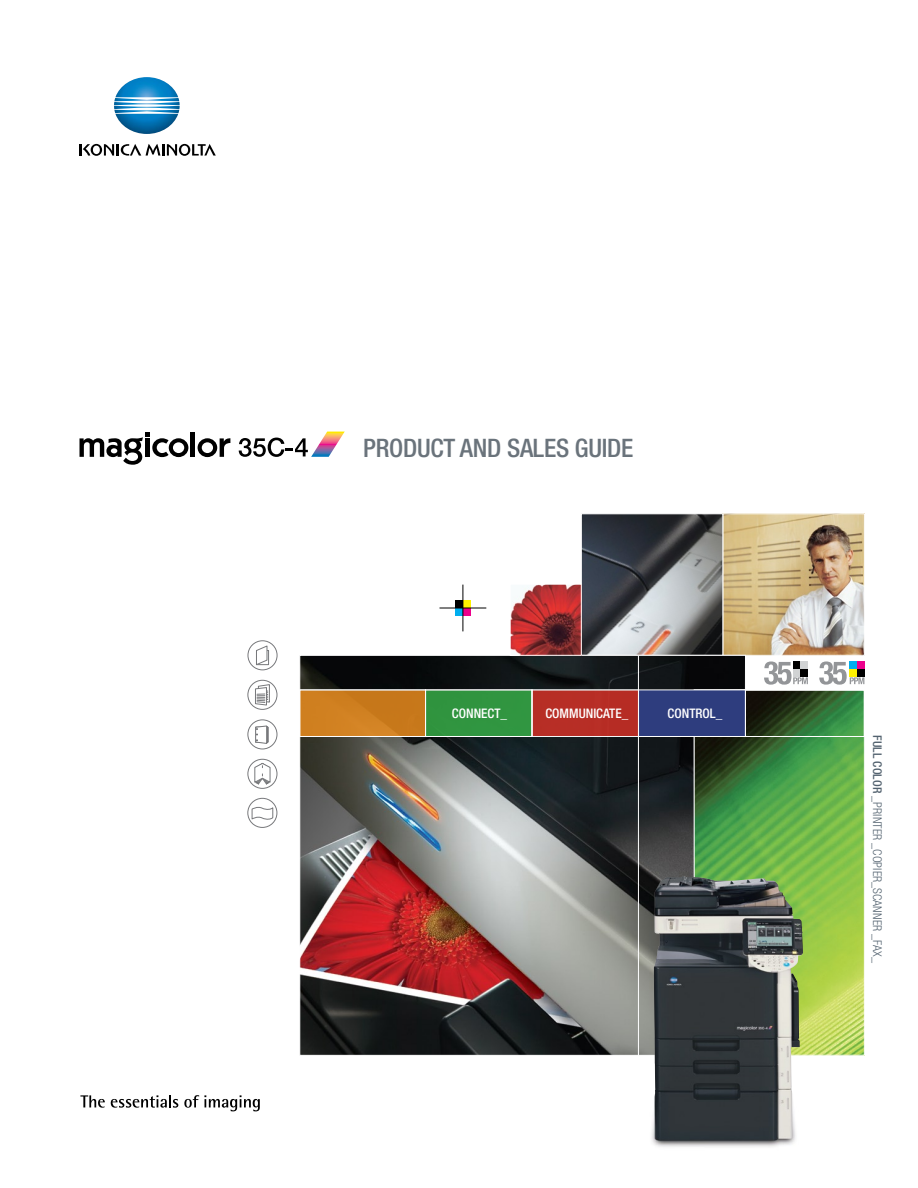
<style>
.page{position:relative;width:918px;height:1188px;background:#fff}
.page>*{position:absolute;margin:0;border:0;box-sizing:border-box;transform-origin:0 0}
.t1{font:500 condensed 25.5px "Helvetica Neue LT Std";letter-spacing:-.01em;color:#6a737b}
.t2{font:500 condensed 13.2px "Helvetica Neue";color:#fff}
.t3{font:300 condensed 12px "Helvetica Neue";letter-spacing:.005em;color:#53626f}
.s1{font-weight:500}
</style>
<div class="page">
<img style="left:583px;top:515px;width:280px;height:139px">
<div style="left:722px;top:513px;width:143px;height:143px;border:1px solid #fff"></div>
<div style="left:581px;top:513px;width:142px;height:143px;border:1px solid #fff"></div>
<svg style="left:299px;top:655px;width:447px;height:401px;background:#645352"></svg>
<img style="left:696px;top:692px;width:167px;height:362px">
<div style="left:426px;top:690px;width:106px;height:46px;background:#309540"></div>
<div style="left:300px;top:690px;width:126px;height:46px;background:#ce7f1f"></div>
<div style="left:532px;top:690px;width:107px;height:46px;background:#b72e25"></div>
<div style="left:639px;top:690px;width:106px;height:46px;background:#2e3d7e"></div>
<div style="left:425px;top:690px;width:107px;height:47px;border:1px solid #fff"></div>
<div style="left:299px;top:690px;width:127px;height:47px;border:1px solid #fff"></div>
<div style="left:745px;top:690px;width:120px;height:47px;border:1px solid #fff"></div>
<div style="left:532px;top:690px;width:107px;height:47px;border:1px solid #fff"></div>
<div style="left:638px;top:690px;width:108px;height:47px;border:1px solid #fff"></div>
<svg style="left:80px;top:1095px;width:25px;height:13px"></svg>
<svg style="left:111px;top:1095px;width:67px;height:13px"></svg>
<svg style="left:184px;top:1095px;width:76px;height:16px"></svg>
<img style="left:114px;top:77px;width:66px;height:57px">
<svg style="left:80px;top:144px;width:136px;height:12px"></svg>
<div style="left:463px;top:600px;width:8px;height:8px;background:#fff200"></div>
<div style="left:455px;top:600px;width:8px;height:8px;background:#000"></div>
<div style="left:463px;top:608px;width:8px;height:8px;background:#ec008c"></div>
<div style="left:455px;top:608px;width:8px;height:8px;background:#00aeef"></div>
<hr style="left:463px;top:585px;width:1px;height:46px;background:#000">
<hr style="left:440px;top:608px;width:46px;height:1px;background:#000">
<hr style="left:638px;top:656px;width:1px;height:400px;background:#fff">
<img style="left:644px;top:876px;width:160px;height:271px">
<div style="left:248px;top:759px;width:29px;height:30px;border:1px solid #77787b;border-radius:50%"></div>
<svg style="left:254px;top:763px;width:17px;height:23px"></svg>
<div style="left:248px;top:720px;width:29px;height:29px;border:1px solid #77787b;border-radius:50%"></div>
<svg style="left:255px;top:725px;width:13px;height:19px"></svg>
<div style="left:248px;top:680px;width:29px;height:30px;border:1px solid #77787b;border-radius:50%"></div>
<svg style="left:255px;top:684px;width:15px;height:22px"></svg>
<div style="left:256px;top:650px;width:13px;height:15px;border:1px solid #77787b"></div>
<svg style="left:256px;top:645px;width:11px;height:20px"></svg>
<div style="left:248px;top:641px;width:29px;height:29px;border:1px solid #77787b;border-radius:50%"></div>
<div style="left:248px;top:798px;width:29px;height:30px;border:1px solid #77787b;border-radius:50%"></div>
<svg style="left:252px;top:806px;width:21px;height:14px"></svg>
<svg style="left:764px;top:661px;width:44px;height:24px"></svg>
<svg style="left:819px;top:661px;width:45px;height:24px"></svg>
<img style="left:512px;top:586px;width:68px;height:68px">
<div style="left:510px;top:584px;width:72px;height:72px;border:1px solid #fff"></div>
<hr style="left:191px;top:432px;width:4px;height:25px;background:#000">
<svg style="left:198px;top:438px;width:32px;height:19px"></svg>
<svg style="left:80px;top:432px;width:108px;height:33px"></svg>
<svg style="left:239px;top:432px;width:106px;height:25px"></svg>
<h1 class="t1" style="left:363px;top:433px;width:257px">PRODUCT AND SALES Guide</h1>
<p class="t2" style="left:452px;top:706px;width:57px">CONNECT_</p>
<p class="t2" style="left:545px;top:706px;width:84px">COMMUNICATE_</p>
<p class="t2" style="left:668px;top:706px;width:56px">CONTROL_</p>
<p class="t3" style="left:884px;top:735px;width:229px;rotate:90deg"><span class="s1">FULL COLOR</span> _PRINTER _COPIER_SCANNER _FAX_</p>
</div>
